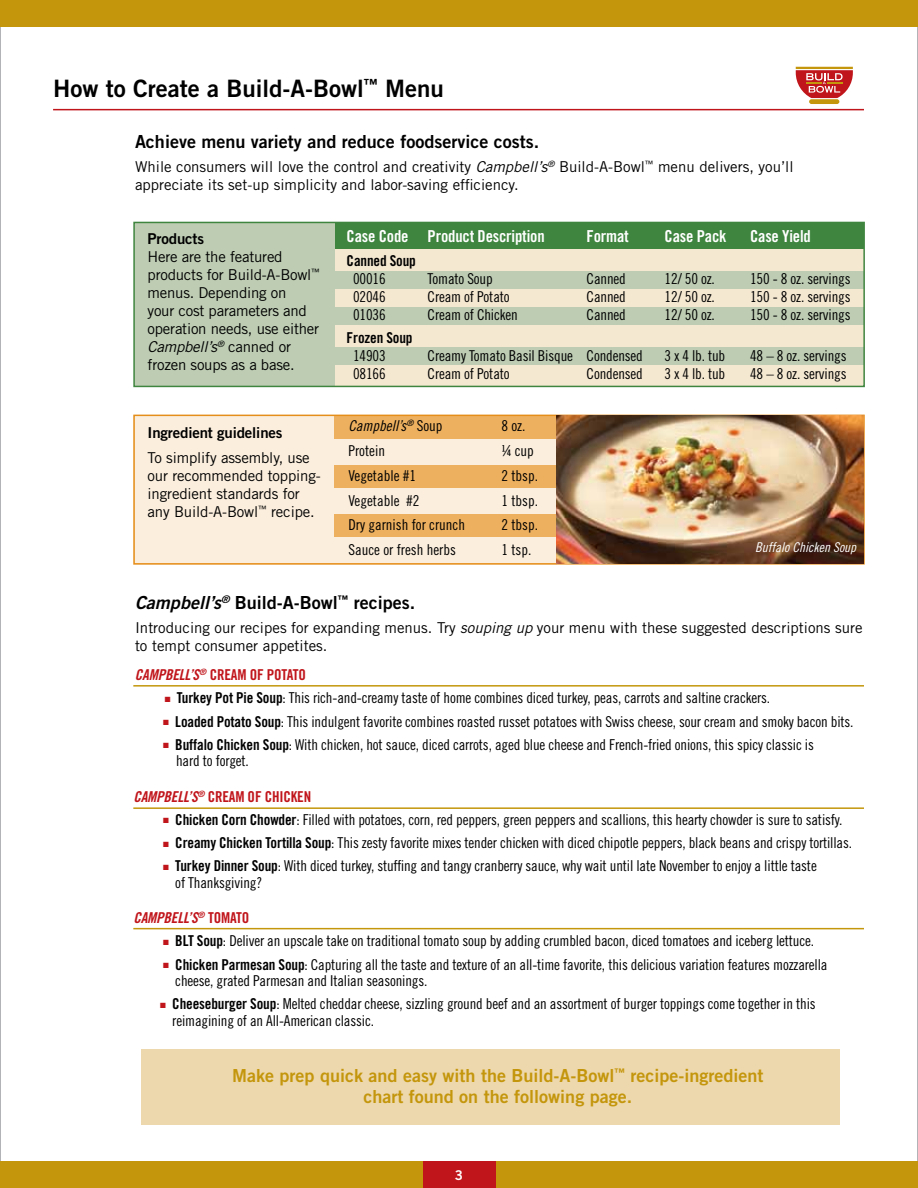
<style>
.page{position:relative;width:918px;height:1188px;background:#fff}
.page>*{position:absolute;margin:0;border:0;box-sizing:border-box;transform-origin:0 0}
.t1{font:24px "Trade Gothic Bold Two";color:#000}
.t2{font:18px/21px "Trade Gothic Bold Two";color:#c4960c;text-align:center}
.t3{font:18px "Trade Gothic Bold Two";color:#000}
.t4{font:16.5px "Trade Gothic Bold Cond Twenty";letter-spacing:-.01em;color:#fff}
.t5{font:15px/16.5px "Trade Gothic Cond Eighteen";letter-spacing:-.01em;color:#000}
.t6{font:15px/18px "Trade Gothic";color:#000}
.t7{font:15px "Trade Gothic Bold Cond Twenty";letter-spacing:-.01em;color:#c0151b}
.t8{font:15px "Trade Gothic Bold Two";letter-spacing:-.01em;color:#000}
.t9{font:15px "Trade Gothic Bold Cond Twenty";letter-spacing:-.01em;color:#000}
.t10{font:15px "Trade Gothic Bold Cond Twenty Obl";letter-spacing:-.01em;color:#c0151b}
.t11{font:15px "Trade Gothic Cond Eighteen Obl";color:#000}
.t12{font:13.5px "Trade Gothic Cond Eighteen Obl";color:#fff}
.t13{font:13.5px "Trade Gothic Bold Two";color:#fff}
.s1{font-style:italic}
.s2{font-family:"Trade Gothic Cond Eighteen"}
.s3{font-family:"Trade Gothic Bold Cond Twenty Obl"}
.s4{color:#c0151b}
.s5{font-family:"Trade Gothic Bold Cond Twenty"}
</style>
<div class="page">
<div style="left:133px;top:415px;width:424px;height:149px;background:#fbeedd"></div>
<div style="left:134px;top:222px;width:207px;height:164px;background:#bdccb3"></div>
<div style="left:336px;top:222px;width:528px;height:164px;background:#f5e8d1"></div>
<div style="left:0;top:0;width:918px;height:26px;background:#c4960c"></div>
<div style="left:0;top:1162px;width:918px;height:26px;background:#c4960c"></div>
<hr style="left:53px;top:109px;width:811px;height:1px;background:#c0151b">
<div style="left:336px;top:222px;width:528px;height:26px;background:#3f853f"></div>
<div style="left:336px;top:271px;width:528px;height:18px;background:#bdccb3"></div>
<div style="left:336px;top:307px;width:528px;height:18px;background:#bdccb3"></div>
<div style="left:336px;top:347px;width:528px;height:18px;background:#bdccb3"></div>
<div style="left:334px;top:416px;width:223px;height:23px;background:#edb05f"></div>
<div style="left:809px;top:99px;width:30px;height:5px;background:#c4960c;border-radius:2px"></div>
<svg style="left:796px;top:67px;width:57px;height:31px"></svg>
<div style="left:423px;top:1162px;width:73px;height:26px;background:#c0151b"></div>
<hr style="left:133px;top:685px;width:731px;height:2px;background:#c4960c">
<hr style="left:133px;top:807px;width:731px;height:2px;background:#c4960c">
<hr style="left:133px;top:928px;width:731px;height:1px;background:#c4960c">
<div style="left:334px;top:465px;width:223px;height:23px;background:#edb05f"></div>
<div style="left:334px;top:514px;width:223px;height:23px;background:#edb05f"></div>
<div style="left:133px;top:222px;width:732px;height:165px;border:2px solid #3f853f"></div>
<div style="left:133px;top:415px;width:732px;height:150px;border:2px solid #e58e1a"></div>
<img style="left:556px;top:416px;width:308px;height:148px">
<div style="left:141px;top:1049px;width:699px;height:76px;background:#edd8ad"></div>
<h1 class="t1" style="left:53px;top:73px;width:392px">How to Create a Build-A-Bowl<sup>™</sup> Menu</h1>
<p class="t3" style="left:135px;top:130px;width:406px">Achieve menu variety and reduce foodservice costs.</p>
<p class="t6" style="left:135px;top:158px;width:660px">While consumers will love the control and creativity <span class="s1">Campbell’s</span><sup>®</sup> Build-A-Bowl<sup>™</sup> menu delivers, you’ll appreciate its set-up simplicity and labor-saving efficiency.</p>
<p class="t8" style="left:148px;top:229px;width:58px">Products</p>
<p class="t6" style="left:148px;top:247px;width:174px">Here are the featured products for Build-A-Bowl<sup>™ </sup>menus. Depending on<br>your cost parameters and operation needs, use either<br><span class="s1">Campbell’s</span><sup>®</sup> canned or frozen soups as a base.</p>
<p class="t8" style="left:148px;top:424px;width:136px">I ngredient guidelines</p>
<p class="t6" style="left:148px;top:449px;width:175px">To simplify assembly, use our recommended topping&shy;ingredient standards for any Build-A-Bowl<sup>™</sup> recipe.</p>
<p class="t4" style="left:347px;top:226px;width:200px">Case Code Product Description</p>
<p class="t4" style="left:587px;top:226px;width:44px">Format</p>
<p class="t4" style="left:665px;top:226px;width:63px">Case Pack</p>
<p class="t4" style="left:750px;top:226px;width:62px">Case Yield</p>
<p class="t9" style="left:347px;top:252px;width:71px">Canned Soup</p>
<p class="t5" style="left:353px;top:271px;width:34px">00016</p>
<p class="t5" style="left:428px;top:271px;width:67px">Tomato Soup</p>
<p class="t5" style="left:587px;top:271px;width:41px">Canned</p>
<p class="t5" style="left:665px;top:271px;width:52px">12/ 50 oz.</p>
<p class="t5" style="left:750px;top:271px;width:102px">150 - 8 oz. servings</p>
<p class="t5" style="left:353px;top:289px;width:34px">02046</p>
<p class="t5" style="left:428px;top:289px;width:84px">Cream of Potato</p>
<p class="t5" style="left:587px;top:289px;width:41px">Canned</p>
<p class="t5" style="left:665px;top:289px;width:52px">12/ 50 oz.</p>
<p class="t5" style="left:750px;top:289px;width:102px">150 - 8 oz. servings</p>
<p class="t5" style="left:353px;top:307px;width:34px">01036</p>
<p class="t5" style="left:428px;top:307px;width:92px">Cream of Chicken</p>
<p class="t5" style="left:587px;top:307px;width:41px">Canned</p>
<p class="t5" style="left:665px;top:307px;width:52px">12/ 50 oz.</p>
<p class="t5" style="left:750px;top:307px;width:102px">150 - 8 oz. servings</p>
<p class="t9" style="left:347px;top:328px;width:67px">Frozen Soup</p>
<p class="t5" style="left:353px;top:347px;width:34px">14903</p>
<p class="t5" style="left:428px;top:347px;width:217px">Creamy Tomato Basil Bisque Condensed</p>
<p class="t5" style="left:665px;top:347px;width:62px">3 x 4 lb. tub</p>
<p class="t5" style="left:750px;top:347px;width:98px">48 – 8 oz. servings</p>
<p class="t5" style="left:353px;top:365px;width:34px">08166</p>
<p class="t5" style="left:428px;top:365px;width:84px">Cream of Potato</p>
<p class="t5" style="left:587px;top:365px;width:58px">Condensed</p>
<p class="t5" style="left:665px;top:365px;width:62px">3 x 4 lb. tub</p>
<p class="t5" style="left:750px;top:365px;width:98px">48 – 8 oz. servings</p>
<p class="t11" style="left:348px;top:417px;width:96px">Campbell’s<sup>®</sup> <span class="s2">Soup</span></p>
<p class="t5" style="left:501px;top:418px;width:26px">8 oz.</p>
<p class="t5" style="left:348px;top:442px;width:38px">Protein</p>
<p class="t5" style="left:501px;top:442px;width:34px">¼ cup</p>
<p class="t5" style="left:348px;top:467px;width:69px">Vegetable #1</p>
<p class="t5" style="left:501px;top:467px;width:38px">2 tbsp.</p>
<p class="t5" style="left:348px;top:492px;width:73px">Vegetable #2</p>
<p class="t5" style="left:501px;top:492px;width:38px">1 tbsp.</p>
<p class="t5" style="left:348px;top:517px;width:118px">Dry garnish for crunch</p>
<p class="t5" style="left:501px;top:517px;width:38px">2 tbsp.</p>
<p class="t5" style="left:348px;top:541px;width:109px">Sauce or fresh herbs</p>
<p class="t5" style="left:501px;top:541px;width:31px">1 tsp.</p>
<p class="t12" style="left:755px;top:540px;width:103px">Buffalo Chicken Soup</p>
<p class="t3" style="left:135px;top:591px;width:282px"><span class="s1">Campbell’s</span><sup>®</sup> Build-A-Bowl<sup>™</sup> recipes.</p>
<p class="t6" style="left:135px;top:619px;width:729px">Introducing our recipes for expanding menus. Try <span class="s1">souping up</span> your menu with these suggested descriptions sure to tempt consumer appetites.</p>
<p class="t7" style="left:135px;top:666px;width:173px"><span class="s3">CAMPBELL’S</span><sup>®</sup> Cream of Potato</p>
<p class="t5" style="left:165px;top:690px;width:607px"><span class="s4">■</span> <span class="s5">Turkey Pot Pie Soup</span>: This rich-and-creamy taste of home combines diced turkey, peas, carrots and saltine crackers.</p>
<p class="t5" style="left:163px;top:713px;width:692px"><span class="s4">■</span> <span class="s5">Loaded Potato Soup</span>: This indulgent favorite combines roasted russet potatoes with Swiss cheese, sour cream and smoky bacon bits.</p>
<p class="t5" style="left:176px;top:736px;width:639px;text-indent:-13px"><span class="s4">■</span> <span class="s5">Buffalo Chicken Soup</span>: With chicken, hot sauce, diced carrots, aged blue cheese and French-fried onions, this spicy classic is hard to forget.</p>
<p class="t7" style="left:133px;top:787px;width:179px"><span class="s3">CAMPBELL’S</span><sup>®</sup> Cream of Chic ken</p>
<p class="t5" style="left:163px;top:811px;width:681px"><span class="s4">■</span> <span class="s5">Chicken Corn Chowder</span>: Filled with potatoes, corn, red peppers, green peppers and scallions, this hearty chowder is sure to satisfy.</p>
<p class="t5" style="left:163px;top:834px;width:690px"><span class="s4">■</span> <span class="s5">Creamy Chicken Tortilla Soup</span>: This zesty favorite mixes tender chicken with diced chipotle peppers, black beans and crispy tortillas.</p>
<p class="t5" style="left:175px;top:858px;width:643px;text-indent:-12px"><span class="s4">■</span> <span class="s5">Turkey Dinner Soup</span>: With diced turkey, stuffing and tangy cranberry sauce, why wait until late November to enjoy a little taste of Thanksgiving?</p>
<p class="t10" style="left:133px;top:909px;width:118px">CAMPBELL’S<sup>®</sup> <span class="s5">Tomato</span></p>
<p class="t5" style="left:163px;top:933px;width:652px"><span class="s4">■</span> <span class="s5">BLT Soup</span>: Deliver an upscale take on traditional tomato soup by adding crumbled bacon, diced tomatoes and iceberg lettuce.</p>
<p class="t5" style="left:175px;top:956px;width:654px;text-indent:-12px"><span class="s4">■</span> <span class="s5">Chicken Parmesan Soup</span>: Capturing all the taste and texture of an all-time favorite, this delicious variation features mozzarella cheese, grated Parmesan and Italian seasonings.</p>
<p class="t5" style="left:172px;top:996px;width:645px;text-indent:-12px"><span class="s4">■</span> <span class="s5">Cheeseburger Soup</span>: Melted cheddar cheese, sizzling ground beef and an assortment of burger toppings come together in this reimagining of an All-American classic.</p>
<p class="t2" style="left:232px;top:1065px;width:533px">Make prep quick and easy with the Build-A-Bowl<sup>™</sup> recipe-ingredient chart found on the following page.</p>
<p class="t13" style="left:455px;top:1166px;width:10px">3</p>
</div>
